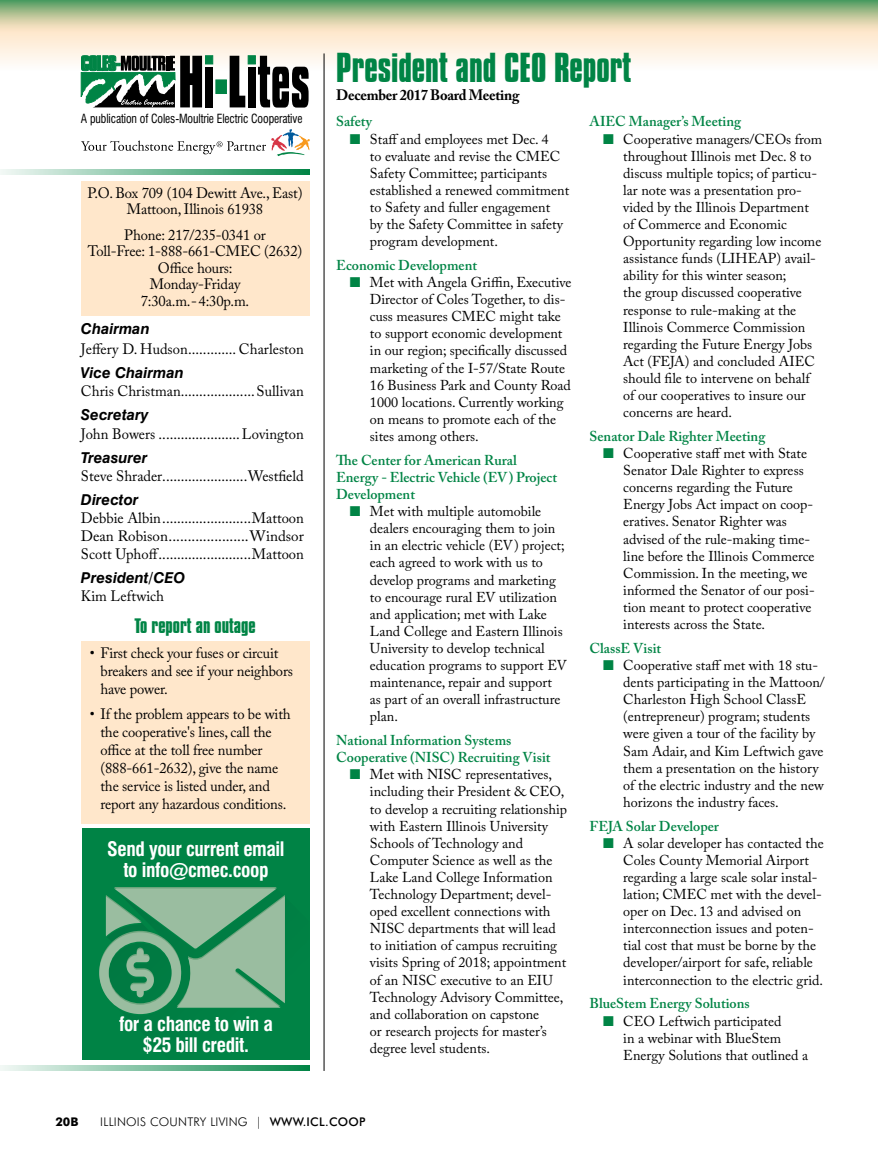
<style>
.page{position:relative;width:878px;height:1161px;background:#fff}
.page>*{position:absolute;margin:0;border:0;box-sizing:border-box;transform-origin:0 0}
.t1{font:700 36px "Compacta BT";color:#008445;scale:.93 1}
.t2{font:700 condensed 19.5px/21px "Swiss 721 BT";letter-spacing:-.02em;color:#fff;text-align:center}
.t3{font:700 18px "Compacta BT";color:#008445}
.t4{font:15px/18px "Adobe Caslon Pro";letter-spacing:-.01em;color:#000;text-align:center}
.t5{font:italic 700 15px "Swiss 721 BT";color:#000}
.t6{font:700 15px "Adobe Caslon Pro";letter-spacing:-.02em;color:#000}
.t7{font:14.25px/17.1px "Adobe Caslon Pro";color:#000}
.t8{font:600 14.25px/17.1px "Adobe Caslon Pro";color:#008445}
.t9{font:condensed 12.3px "Swiss 721 BT";letter-spacing:-.01em;color:#000;scale:.95 1}
.t10{font:300 12px "Futura BT";letter-spacing:.02em;color:#000}
.t11{font:700 12px "Futura BT";color:#000}
.s1{color:#008445}
.s2{font-weight:500}
</style>
<div class="page">
<svg style="left:0;top:32px;width:878px;height:38px"></svg>
<div style="left:0;top:0;width:878px;height:32px;background:linear-gradient(to bottom,#5b9e62,#ffe9cc)"></div>
<svg style="left:0;top:1065px;width:310px;height:6px;background:#79be9d"></svg>
<hr style="left:324px;top:53px;width:1px;height:1018px;background:#000">
<svg style="left:81px;top:129px;width:229px;height:27px"></svg>
<svg style="left:258px;top:56px;width:50px;height:52px"></svg>
<div style="left:248px;top:56px;width:7px;height:8px;background:#008445;border:1px solid #008445"></div>
<div style="left:248px;top:67px;width:7px;height:40px;background:#000"></div>
<svg style="left:230px;top:56px;width:15px;height:51px"></svg>
<div style="left:216px;top:80px;width:10px;height:14px;background:#008445"></div>
<div style="left:205px;top:56px;width:8px;height:8px;background:#008445;border:1px solid #008445"></div>
<div style="left:205px;top:67px;width:8px;height:40px;background:#000"></div>
<svg style="left:81px;top:56px;width:121px;height:51px"></svg>
<div style="left:82px;top:641px;width:228px;height:183px;background:#ffe7cb"></div>
<div style="left:82px;top:181px;width:228px;height:135px;background:#ffe7cb"></div>
<svg style="left:0;top:169px;width:310px;height:6px;background:#79be9d"></svg>
<div style="left:83px;top:828px;width:226px;height:231px;background:#008345"></div>
<div style="left:99px;top:1016px;width:210px;height:43px;background:#008345"></div>
<svg style="left:99px;top:887px;width:210px;height:129px;background:#58a278"></svg>
<p class="t9" style="left:81px;top:111px;width:235px">A publication of Coles-Moultrie Electric Cooperative</p>
<p class="t4" style="left:88px;top:184px;width:216px;line-height:16.5px">P.O. Box 709 (104 Dewitt Ave., East)<br>Mattoon, Illinois 61938</p>
<p class="t4" style="left:88px;top:226px;width:216px;line-height:16.5px">Phone: 217/235-0341 or<br>Toll-Free: 1-888-661-CMEC (2632)<br>Office hours:<br>Monday-Friday<br>7:30a.m.-4:30p.m.</p>
<p class="t5" style="left:81px;top:320px;width:70px">Chairman</p>
<p class="t4" style="left:81px;top:339px;width:224px">Jeffery D. Hudson............. Charleston</p>
<p class="t5" style="left:81px;top:363px;width:104px">Vice Chairman</p>
<p class="t4" style="left:81px;top:381px;width:224px">Chris Christman....................Sullivan</p>
<p class="t5" style="left:81px;top:405px;width:69px">Secretary</p>
<p class="t4" style="left:81px;top:425px;width:224px">John Bowers ......................Lovington</p>
<p class="t5" style="left:81px;top:449px;width:68px">Treasurer</p>
<p class="t4" style="left:81px;top:467px;width:224px">Steve Shrader.......................Westfield</p>
<p class="t5" style="left:81px;top:491px;width:59px">Director</p>
<p class="t4" style="left:81px;top:509px;width:224px;text-align:justify">Debbie Albin........................Mattoon Dean Robison.....................Windsor Scott Uphoff.........................Mattoon</p>
<p class="t5" style="left:81px;top:569px;width:106px">President/CEO</p>
<p class="t4" style="left:81px;top:587px;width:85px">Kim Leftwich</p>
<p class="t3" style="left:134px;top:614px;width:123px">To report an outage</p>
<p class="t4" style="left:100px;top:644px;width:194px;text-align:left;text-indent:-11px">• First check your fuses or circuit breakers and see if your neighbors have power.</p>
<p class="t4" style="left:100px;top:705px;width:192px;text-align:left;text-indent:-10px">• If the problem appears to be with the cooperative's lines, call the office at the toll free number (888-661-2632), give the name the service is listed under, and report any hazardous conditions.</p>
<h2 class="t2" style="left:107px;top:838px;width:179px">Send your current email to info@cmec.coop</h2>
<h2 class="t2" style="left:119px;top:1013px;width:155px">for a chance to win a $25 bill credit.</h2>
<h1 class="t1" style="left:336px;top:46px;width:319px">President and CEO Report</h1>
<p class="t6" style="left:336px;top:86px;width:185px">December 2017 Board Meeting</p>
<p class="t8" style="left:336px;top:113px;width:37px">Safety</p>
<p class="t7" style="left:370px;top:130px;width:201px;text-indent:-20px"><span class="s1">■</span> Staff and employees met Dec. 4<br>to evaluate and revise the CMEC<br>Safety Committee; participants established a renewed commitment to Safety and fuller engagement<br>by the Safety Committee in safety program development.</p>
<p class="t8" style="left:336px;top:256px;width:142px">Economic Development</p>
<p class="t7" style="left:370px;top:274px;width:203px;text-indent:-20px"><span class="s1">■</span> Met with Angela Griffin, Executive<br>Director of Coles Together, to dis&shy;cuss measures CMEC might take to support economic development in our region; specifically discussed marketing of the I-57/State Route<br>16 Business Park and County Road<br>1000 locations. Currently working on means to promote each of the sites among others.</p>
<p class="t8" style="left:336px;top:451px;width:222px">The Center for American Rural<br>Energy - Electric Vehicle (EV) Project<br>Development</p>
<p class="t7" style="left:370px;top:503px;width:198px;text-indent:-20px"><span class="s1">■</span> Met with multiple automobile dealers encouraging them to join in an electric vehicle (EV) project; each agreed to work with us to develop programs and marketing to encourage rural EV utilization and application; met with Lake<br>Land College and Eastern Illinois<br>University to develop technical education programs to support EV maintenance, repair and support<br>as part of an overall infrastructure plan.</p>
<p class="t8" style="left:336px;top:732px;width:216px">National Information Systems<br>Cooperative (NISC) Recruiting Visit</p>
<p class="t7" style="left:370px;top:766px;width:198px;text-indent:-20px"><span class="s1">■</span> Met with NISC representatives, including their President &amp; CEO, to develop a recruiting relationship with Eastern Illinois University<br>Schools of Technology and<br>Computer Science as well as the<br>Lake Land College Information<br>Technology Department; devel&shy;oped excellent connections with<br>NISC departments that will lead to initiation of campus recruiting visits Spring of 2018; appointment of an NISC executive to an EIU<br>Technology Advisory Committee, and collaboration on capstone<br>or research projects for master’s degree level students.</p>
<p class="t8" style="left:589px;top:113px;width:153px">AIEC Manager’s Meeting</p>
<p class="t7" style="left:623px;top:130px;width:200px;text-indent:-20px"><span class="s1">■</span> Cooperative managers/CEOs from throughout Illinois met Dec. 8 to discuss multiple topics; of particu&shy;lar note was a presentation pro&shy;vided by the Illinois Department of Commerce and Economic<br>Opportunity regarding low income assistance funds (LIHEAP) avail&shy;ability for this winter season;<br>the group discussed cooperative response to rule-making at the<br>Illinois Commerce Commission regarding the Future Energy Jobs<br>Act (FEJA) and concluded AIEC should file to intervene on behalf of our cooperatives to insure our concerns are heard.</p>
<p class="t8" style="left:589px;top:427px;width:177px">Senator Dale Righter Meeting</p>
<p class="t7" style="left:623px;top:445px;width:193px;text-indent:-20px"><span class="s1">■</span> Cooperative staff met with State<br>Senator Dale Righter to express concerns regarding the Future<br>Energy Jobs Act impact on coop&shy;eratives. Senator Righter was advised of the rule-making time&shy;line before the Illinois Commerce<br>Commission. In the meeting, we informed the Senator of our posi&shy;tion meant to protect cooperative interests across the State.</p>
<p class="t8" style="left:589px;top:639px;width:73px">ClassE Visit</p>
<p class="t7" style="left:623px;top:657px;width:203px;text-indent:-20px"><span class="s1">■</span> Cooperative staff met with 18 stu&shy;dents participating in the Mattoon/ Charleston High School ClassE (entrepreneur) program; students were given a tour of the facility by Sam Adair, and Kim Leftwich gave them a presentation on the history of the electric industry and the new horizons the industry faces.</p>
<p class="t8" style="left:589px;top:817px;width:131px">FEJA Solar Developer</p>
<p class="t7" style="left:623px;top:834px;width:202px;text-indent:-20px"><span class="s1">■</span> A solar developer has contacted the Coles County Memorial Airport regarding a large scale solar instal&shy;lation; CMEC met with the devel&shy;oper on Dec. 13 and advised on interconnection issues and poten&shy;tial cost that must be borne by the developer/airport for safe, reliable interconnection to the electric grid.</p>
<p class="t8" style="left:589px;top:995px;width:162px">BlueStem Energy Solutions</p>
<p class="t7" style="left:623px;top:1012px;width:186px;text-indent:-20px"><span class="s1">■</span> CEO Leftwich participated<br>in a webinar with BlueStem<br>Energy Solutions that outlined a</p>
<p class="t11" style="left:55px;top:1114px;width:25px">20b</p>
<p class="t10" style="left:100px;top:1114px;width:267px">ILLINOIS COUNTRY LIVING | <span class="s2">WWW.ICL.COOP</span></p>
</div>
